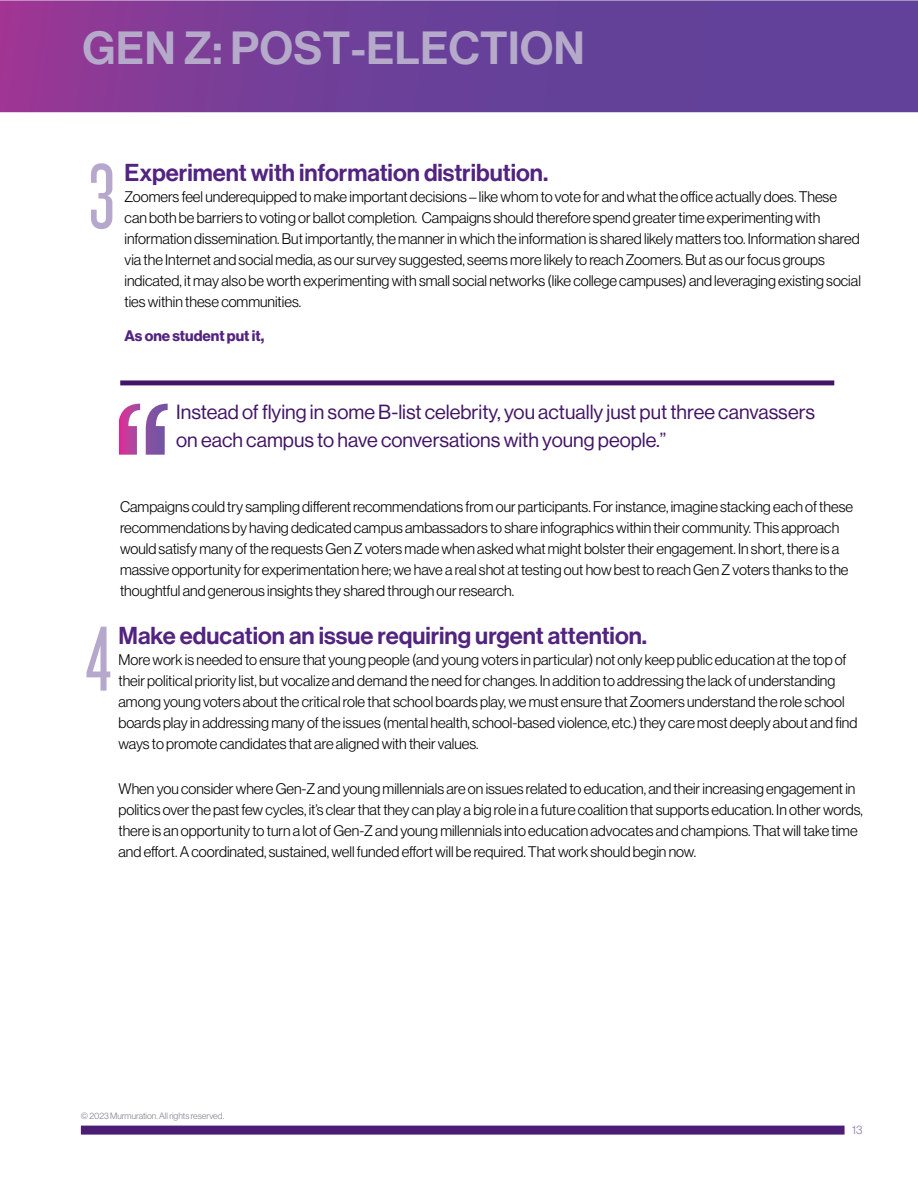
<style>
.page{position:relative;width:918px;height:1188px;background:#fff}
.page>*{position:absolute;margin:0;border:0;box-sizing:border-box;transform-origin:0 0}
.t1{font:96px "Knockout 27 Junior Bantamwt";color:#b6a8cd}
.t2{font:45.45px "N Haas Grotesk DS Pro 65 Md";letter-spacing:.01em;color:#b6aaca}
.t3{font:24px "N Haas Grotesk DS Pro 65 Md";color:#522380}
.t4{font:20.1px/27.9px "N Haas Grotesk DS Pro 55 Rg";color:#421467}
.t5{font:15px/21px "N Haas Grotesk DS Pro 45 Lt";color:#000}
.t6{font:15px "N Haas Grotesk DS Pro 75 Bd";color:#522380}
.t7{font:12px "N Haas Grotesk DS Pro 45 Lt";color:#8d78ab}
.t8{font:9px "N Haas Grotesk DS Pro 45 Lt";color:#808285}
</style>
<div class="page">
<div style="left:81px;top:1126px;width:764px;height:9px;background:#4b1d74"></div>
<svg style="left:0;top:0;width:918px;height:112px;background:#703f98"></svg>
<svg style="left:120px;top:380px;width:715px;height:24px"></svg>
<svg style="left:119px;top:404px;width:49px;height:51px"></svg>
<div style="left:120px;top:380px;width:714px;height:5px;background:#421467"></div>
<h2 class="t2" style="left:82px;top:22px;width:504px">GEN Z: POST-ELECTION</h2>
<h1 class="t1" style="left:88px;top:140px;width:28px">3</h1>
<h3 class="t3" style="left:124px;top:158px;width:425px">Experiment with information distribution.</h3>
<p class="t5" style="left:124px;top:186px;width:738px">Zoomers feel underequipped to make important decisions – like whom to vote for and what the office actually does. These can both be barriers to voting or ballot completion. Campaigns should therefore spend greater time experimenting with information dissemination. But importantly, the manner in which the information is shared likely matters too. Information shared via the Internet and social media, as our survey suggested, seems more likely to reach Zoomers. But as our focus groups indicated, it may also be worth experimenting with small social networks (like college campuses) and leveraging existing social ties within these communities.</p>
<p class="t6" style="left:124px;top:327px;width:141px">As one student put it,</p>
<h3 class="t4" style="left:176px;top:399px;width:640px">Instead of flying in some B-list celebrity, you actually just put three canvassers on each campus to have conversations with young people.”</h3>
<h1 class="t1" style="left:86px;top:603px;width:27px">4</h1>
<p class="t5" style="left:120px;top:496px;width:735px">Campaigns could try sampling different recommendations from our participants. For instance, imagine stacking each of these recommendations by having dedicated campus ambassadors to share infographics within their community. This approach would satisfy many of the requests Gen Z voters made when asked what might bolster their engagement. In short, there is a massive opportunity for experimentation here; we have a real shot at testing out how best to reach Gen Z voters thanks to the thoughtful and generous insights they shared through our research.</p>
<h3 class="t3" style="left:118px;top:622px;width:530px">Make education an issue requiring urgent attention.</h3>
<p class="t5" style="left:118px;top:649px;width:740px">More work is needed to ensure that young people (and young voters in particular) not only keep public education at the top of their political priority list, but vocalize and demand the need for changes. In addition to addressing the lack of understanding among young voters about the critical role that school boards play, we must ensure that Zoomers understand the role school boards play in addressing many of the issues (mental health, school-based violence, etc.) they care most deeply about and find ways to promote candidates that are aligned with their values.</p>
<p class="t5" style="left:118px;top:778px;width:746px">When you consider where Gen-Z and young millennials are on issues related to education, and their increasing engagement in politics over the past few cycles, it’s clear that they can play a big role in a future coalition that supports education. In other words, there is an opportunity to turn a lot of Gen-Z and young millennials into education advocates and champions. That will take time and effort. A coordinated, sustained, well funded effort will be required. That work should begin now.</p>
<p class="t8" style="left:81px;top:1111px;width:145px">© 2023 Murmuration. All rights reserved.</p>
<p class="t7" style="left:852px;top:1123px;width:12px">13</p>
</div>
